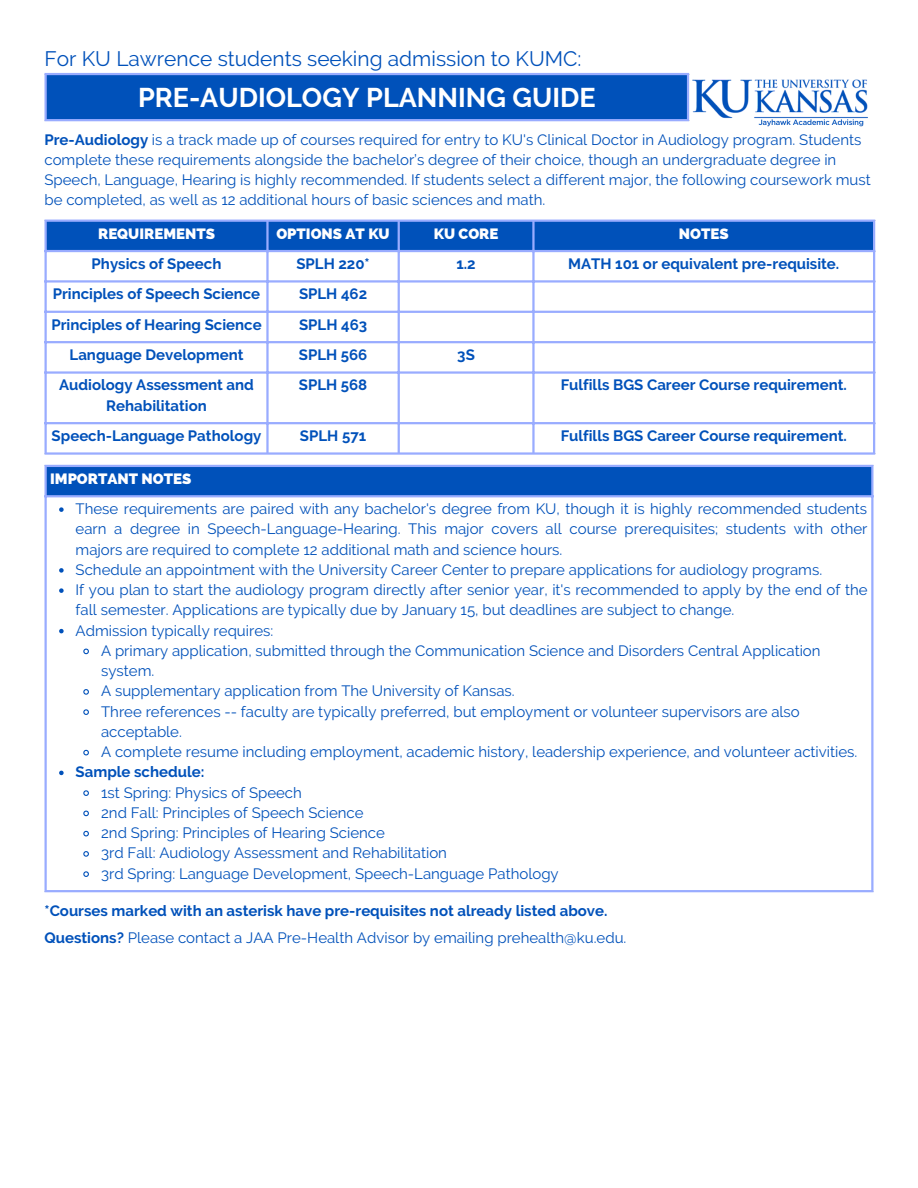
<style>
.page{position:relative;width:918px;height:1188px;background:#fff}
.page>*{position:absolute;margin:0;border:0;box-sizing:border-box;transform-origin:0 0}
.t1{font:700 27px "Raleway";color:#fff}
.t2{font:20.85px "Raleway";color:#0051ba}
.t3{font:15px/20.2px "Raleway";color:#0051ba}
.t4{font:700 15px/20.2px "Raleway";color:#0051ba;text-align:center}
.t5{font:800 15px "Raleway";color:#fff}
.s1{font-weight:700}
</style>
<div class="page">
<img style="left:692px;top:79px;width:176px;height:48px">
<div style="left:45px;top:74px;width:643px;height:46px;background:#0051ba"></div>
<hr style="left:45px;top:75px;width:2px;height:44px;background:#99acff">
<hr style="left:687px;top:75px;width:2px;height:44px;background:#99acff">
<hr style="left:45px;top:73px;width:644px;height:2px;background:#99acff">
<hr style="left:45px;top:119px;width:644px;height:2px;background:#99acff">
<div style="left:47px;top:222px;width:826px;height:28px;background:#0051ba"></div>
<svg style="left:47px;top:252px;width:826px;height:200px"></svg>
<hr style="left:45px;top:222px;width:2px;height:230px;background:#99acff">
<hr style="left:266px;top:222px;width:3px;height:230px;background:#99acff">
<hr style="left:398px;top:222px;width:2px;height:230px;background:#99acff">
<hr style="left:532px;top:222px;width:3px;height:230px;background:#99acff">
<hr style="left:873px;top:222px;width:2px;height:230px;background:#99acff">
<hr style="left:45px;top:220px;width:830px;height:2px;background:#99acff">
<hr style="left:45px;top:250px;width:830px;height:2px;background:#99acff">
<hr style="left:45px;top:280px;width:830px;height:3px;background:#99acff">
<hr style="left:45px;top:311px;width:830px;height:2px;background:#99acff">
<hr style="left:45px;top:341px;width:830px;height:2px;background:#99acff">
<hr style="left:45px;top:371px;width:830px;height:3px;background:#99acff">
<hr style="left:45px;top:422px;width:830px;height:2px;background:#99acff">
<hr style="left:45px;top:452px;width:830px;height:3px;background:#99acff">
<div style="left:45px;top:466px;width:828px;height:31px;background:#0051ba"></div>
<svg style="left:59px;top:507px;width:5px;height:5px"></svg>
<svg style="left:59px;top:568px;width:5px;height:5px"></svg>
<svg style="left:59px;top:588px;width:5px;height:5px"></svg>
<svg style="left:59px;top:629px;width:5px;height:4px"></svg>
<svg style="left:83px;top:648px;width:6px;height:7px"></svg>
<svg style="left:83px;top:689px;width:6px;height:6px"></svg>
<svg style="left:83px;top:709px;width:6px;height:6px"></svg>
<svg style="left:83px;top:749px;width:6px;height:7px"></svg>
<svg style="left:59px;top:771px;width:5px;height:4px"></svg>
<svg style="left:83px;top:790px;width:6px;height:6px"></svg>
<svg style="left:83px;top:810px;width:6px;height:7px"></svg>
<svg style="left:83px;top:830px;width:6px;height:7px"></svg>
<svg style="left:83px;top:851px;width:6px;height:6px"></svg>
<svg style="left:83px;top:871px;width:6px;height:6px"></svg>
<hr style="left:45px;top:467px;width:2px;height:423px;background:#99acff">
<hr style="left:871px;top:467px;width:2px;height:423px;background:#99acff">
<hr style="left:45px;top:465px;width:828px;height:2px;background:#99acff">
<hr style="left:45px;top:495px;width:828px;height:2px;background:#99acff">
<hr style="left:45px;top:890px;width:828px;height:2px;background:#99acff">
<h2 class="t2" style="left:45px;top:46px;width:538px">For KU Lawrence students seeking admission to KUMC:</h2>
<h1 class="t1" style="left:138px;top:81px;width:459px">PRE-AUDIOLOGY PLANNING GUIDE</h1>
<p class="t3" style="left:45px;top:129px;width:828px"><span class="s1">Pre-Audiology</span> is a track made up of courses required for entry to KU's Clinical Doctor in Audiology program. Students complete these requirements alongside the bachelor’s degree of their choice, though an undergraduate degree in Speech, Language, Hearing is highly recommended. If students select a different major, the following coursework must be completed, as well as 12 additional hours of basic sciences and math.</p>
<p class="t5" style="left:98px;top:224px;width:118px">REQUIREMENTS</p>
<p class="t5" style="left:276px;top:224px;width:115px">OPTIONS AT KU</p>
<p class="t5" style="left:434px;top:224px;width:66px">KU CORE</p>
<p class="t5" style="left:679px;top:224px;width:51px">NOTES</p>
<p class="t4" style="left:92px;top:253px;width:131px">Physics of Speech</p>
<p class="t4" style="left:296px;top:253px;width:75px">SPLH 220*</p>
<p class="t4" style="left:456px;top:253px;width:21px">1.2</p>
<p class="t4" style="left:568px;top:253px;width:273px">MATH 101 or equivalent pre-requisite.</p>
<p class="t4" style="left:53px;top:284px;width:209px">Principles of Speech Science</p>
<p class="t4" style="left:299px;top:284px;width:70px">SPLH 462</p>
<p class="t4" style="left:51px;top:314px;width:212px">Principles of Hearing Science</p>
<p class="t4" style="left:299px;top:314px;width:70px">SPLH 463</p>
<p class="t4" style="left:70px;top:345px;width:175px">Language Development</p>
<p class="t4" style="left:299px;top:345px;width:70px">SPLH 566</p>
<p class="t4" style="left:457px;top:345px;width:19px">3S</p>
<p class="t4" style="left:59px;top:375px;width:196px">Audiology Assessment and<br>Rehabilitation</p>
<p class="t4" style="left:299px;top:375px;width:70px">SPLH 568</p>
<p class="t4" style="left:561px;top:375px;width:288px">Fulfills BGS Career Course requirement.</p>
<p class="t4" style="left:52px;top:426px;width:211px">Speech-Language Pathology</p>
<p class="t4" style="left:300px;top:425px;width:68px">SPLH 571</p>
<p class="t4" style="left:561px;top:426px;width:288px">Fulfills BGS Career Course requirement.</p>
<p class="t5" style="left:50px;top:470px;width:143px">IMPORTANT NOTES</p>
<p class="t3" style="left:76px;top:499px;width:793px">These requirements are paired with any bachelor's degree from KU, though it is highly recommended students</p>
<p class="t3" style="left:76px;top:519px;width:793px">earn a degree in Speech-Language-Hearing. This major covers all course prerequisites; students with other</p>
<p class="t3" style="left:76px;top:539px;width:488px">majors are required to complete 12 additional math and science hours.</p>
<p class="t3" style="left:76px;top:559px;width:748px">Schedule an appointment with the University Career Center to prepare applications for audiology programs.</p>
<p class="t3" style="left:76px;top:580px;width:794px">If you plan to start the audiology program directly after senior year, it's recommended to apply by the end of the</p>
<p class="t3" style="left:76px;top:600px;width:660px">fall semester. Applications are typically due by January 15, but deadlines are subject to change.</p>
<p class="t3" style="left:76px;top:620px;width:199px">Admission typically requires:</p>
<p class="t3" style="left:101px;top:640px;width:721px">A primary application, submitted through the Communication Science and Disorders Central Application</p>
<p class="t3" style="left:101px;top:661px;width:55px">system.</p>
<p class="t3" style="left:101px;top:681px;width:415px">A supplementary application from The University of Kansas.</p>
<p class="t3" style="left:101px;top:701px;width:700px">Three references -- faculty are typically preferred, but employment or volunteer supervisors are also</p>
<p class="t3" style="left:101px;top:721px;width:82px">acceptable.</p>
<p class="t3" style="left:101px;top:742px;width:758px">A complete resume including employment, academic history, leadership experience, and volunteer activities.</p>
<p class="t4" style="left:76px;top:762px;width:130px">Sample schedule:</p>
<p class="t3" style="left:101px;top:782px;width:459px">1st Spring: Physics of Speech<br>2nd Fall: Principles of Speech Science<br>2nd Spring: Principles of Hearing Science<br>3rd Fall: Audiology Assessment and Rehabilitation<br>3rd Spring: Language Development, Speech-Language Pathology</p>
<p class="t4" style="left:45px;top:900px;width:565px">*Courses marked with an asterisk have pre-requisites not already listed above.</p>
<p class="t3" style="left:45px;top:927px;width:583px"><span class="s1">Questions?</span> Please contact a JAA Pre-Health Advisor by emailing prehealth@ku.edu.</p>
</div>
